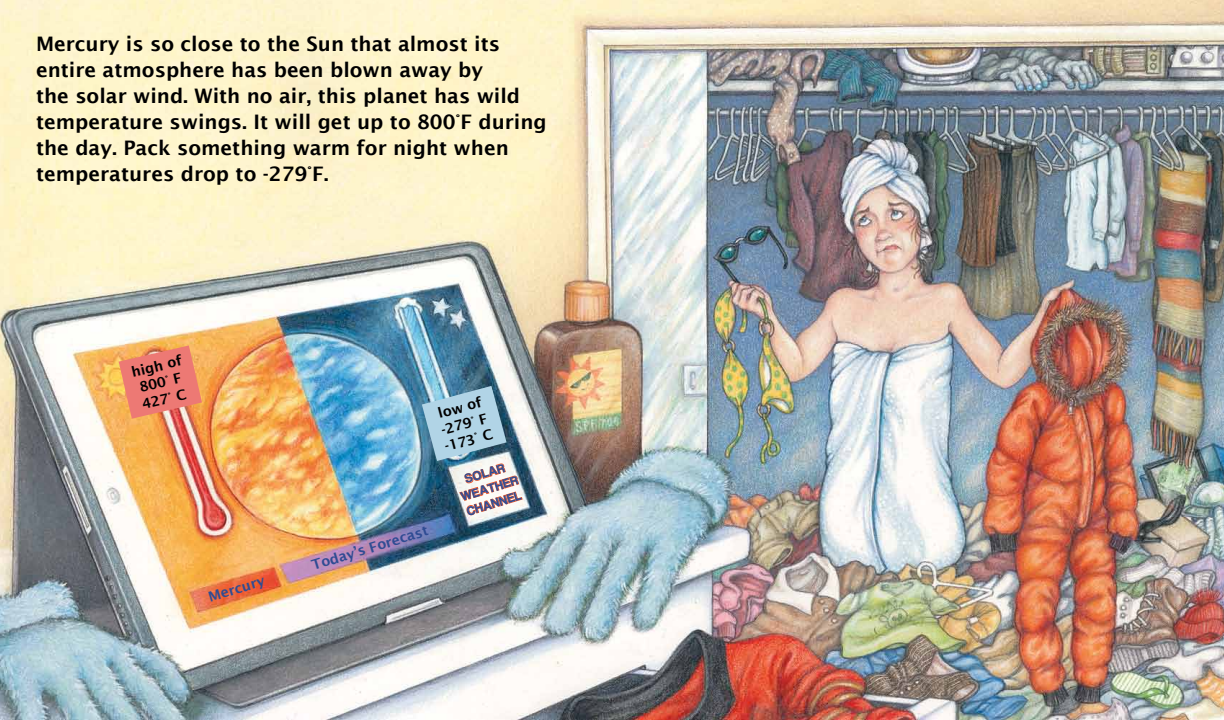
<style>
.page{position:relative;width:1224px;height:720px;background:#fff}
.page>*{position:absolute;margin:0;border:0;box-sizing:border-box;transform-origin:0 0}
.t1{font:600 20px/26px "Lucida Sans";color:#000}
.t2{font:600 14px/16.8px "Lucida Sans";color:#000}
.t3{font:600 14px "Lucida Sans";color:#2f4c93}
.t4{font:13px/15.6px "Coolvetica Rg";color:#2f4c93;text-align:center}
</style>
<div class="page">
<img style="left:0;top:0;width:1224px;height:720px">
<svg style="left:119px;top:345px;width:83px;height:74px;background:#ee886d"></svg>
<img style="left:422px;top:386px;width:101px;height:130px">
<p class="t1" style="left:36px;top:31px;width:512px">Mercury is so close to the Sun that almost its entire atmosphere has been blown away by<br>the solar wind. With no air, this planet has wild temperature swings. It will get up to 800°F during the day. Pack something warm for night when temperatures drop to -279°F.</p>
<p class="t2" style="left:130px;top:364px;width:53px;rotate:-13deg">high of<br>800° F<br>427° C</p>
<p class="t3" style="left:206px;top:590px;width:60px;rotate:-17deg">Mercury</p>
<p class="t3" style="left:310px;top:558px;width:122px;rotate:-17deg">Today’s Forecast</p>
<p class="t2" style="left:434px;top:406px;width:51px;rotate:-15deg">low of -279° F -173° C</p>
<p class="t4" style="left:454px;top:474px;width:61px;rotate:-17deg">SOLAR<br>WEATHER<br>CHANNEL</p>
</div>
